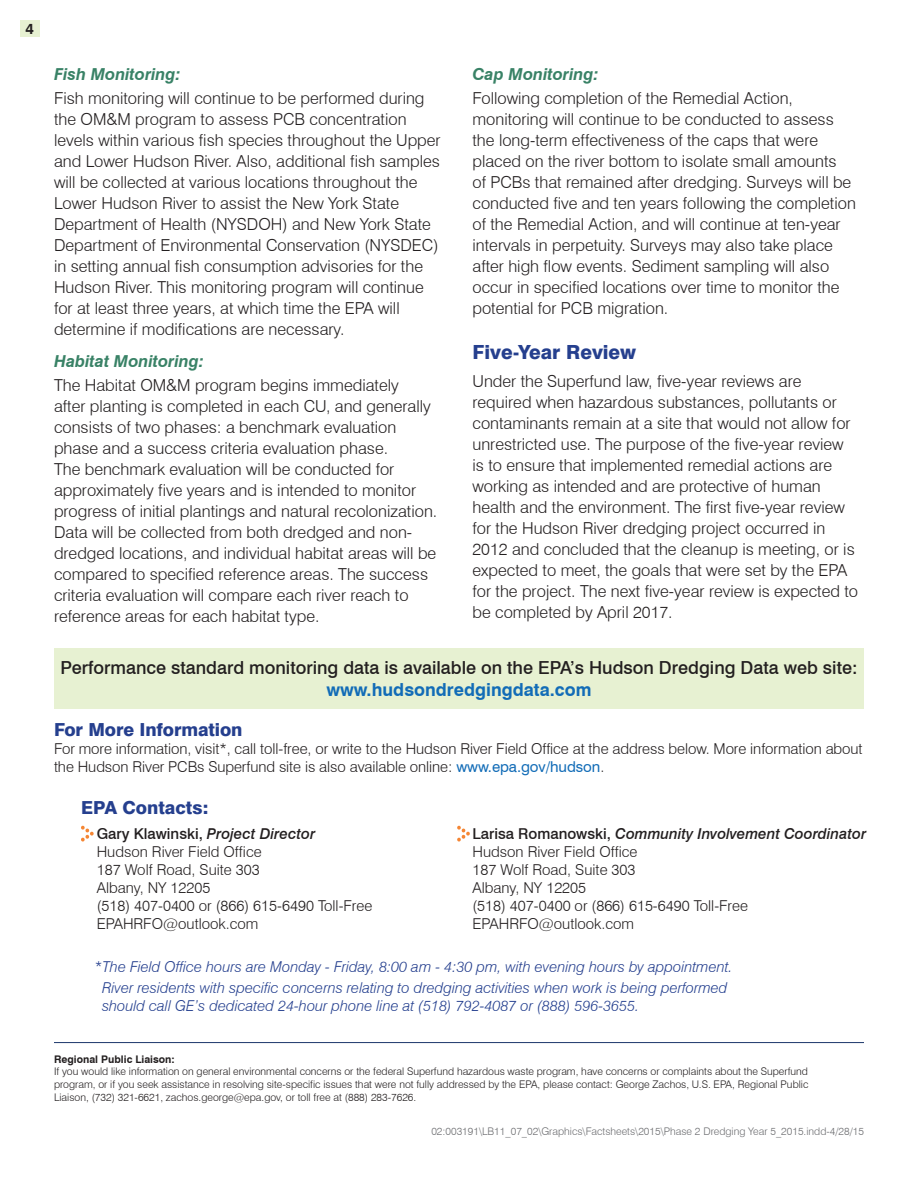
<style>
.page{position:relative;width:918px;height:1188px;background:#fff}
.page>*{position:absolute;margin:0;border:0;box-sizing:border-box;transform-origin:0 0}
.Sub_01{font:800 19.5px "Swiss 721 BT";color:#253f8e}
.t1{font:500 18px/21.6px "Swiss 721 BT";color:#231f20;text-align:center}
.t2{font:800 18px "Swiss 721 BT";letter-spacing:-.005em;color:#253f8e}
.t3{font:300 16.5px/21px "Swiss 721 BT";color:#231f20}
.Sub_03{font:italic 700 16.5px "Swiss 721 BT";color:#398266}
.Body_01{font:italic 700 16.5px "Swiss 721 BT";color:#398266}
.t4{font:300 15px/18px "Swiss 721 BT";color:#231f20}
.t5{font:italic 300 15px "Swiss 721 BT";color:#25408f}
.t6{font:italic 300 15px "Swiss 721 BT";color:#253f8e}
.t7{font:italic 500 15px "Swiss 721 BT";color:#231f20}
.t8{font:700 15px "Swiss 721 BT";color:#231f20}
.t9{font:300 10.5px/12.6px "Swiss 721 BT";color:#231f20;text-align:justify}
.t10{font:300 10.5px "Swiss 721 BT";color:#6c6d70}
.t11{font:700 10.5px "Swiss 721 BT";color:#231f20}
.s1{font-weight:700;color:#126cb7}
.s2{font-weight:400;color:#126cb7}
.s3{color:#25408f}
.s4{font-style:normal}
</style>
<div class="page">
<div style="left:20px;top:20px;width:19px;height:17px;background:#e7f1d2"></div>
<hr style="left:54px;top:1042px;width:810px;height:1px;background:#1b366b">
<svg style="left:457px;top:826px;width:13px;height:16px"></svg>
<svg style="left:81px;top:826px;width:13px;height:16px"></svg>
<div style="left:54px;top:648px;width:810px;height:61px;background:#e7f1d2"></div>
<p class="t8" style="left:26px;top:18px;width:10px">4</p>
<p class="Sub_03" style="left:54px;top:64px;width:128px">Fish Monitoring:</p>
<p class="t3" style="left:54px;top:88px;width:388px">Fish monitoring will continue to be performed during the OM&amp;M program to assess PCB concentration levels within various fish species throughout the Upper and Lower Hudson River. Also, additional fish samples will be collected at various locations throughout the Lower Hudson River to assist the New York State Department of Health (NYSDOH) and New York State Department of Environmental Conservation (NYSDEC) in setting annual fish consumption advisories for the Hudson River. This monitoring program will continue for at least three years, at which time the EPA will determine if modifications are necessary.</p>
<p class="Sub_03" style="left:54px;top:351px;width:151px">Habitat Monitoring:</p>
<p class="t3" style="left:54px;top:375px;width:385px">The Habitat OM&amp;M program begins immediately<br>after planting is completed in each CU, and generally consists of two phases: a benchmark evaluation phase and a success criteria evaluation phase.<br>The benchmark evaluation will be conducted for approximately five years and is intended to monitor progress of initial plantings and natural recolonization.<br>Data will be collected from both dredged and non&shy;dredged locations, and individual habitat areas will be compared to specified reference areas. The success criteria evaluation will compare each river reach to reference areas for each habitat type.</p>
<p class="Body_01" style="left:472px;top:64px;width:128px">Cap Monitoring:</p>
<p class="t3" style="left:472px;top:88px;width:385px">Following completion of the Remedial Action, monitoring will continue to be conducted to assess the long-term effectiveness of the caps that were placed on the river bottom to isolate small amounts<br>of PCBs that remained after dredging. Surveys will be conducted five and ten years following the completion of the Remedial Action, and will continue at ten-year intervals in perpetuity. Surveys may also take place after high flow events. Sediment sampling will also occur in specified locations over time to monitor the potential for PCB migration.</p>
<p class="Sub_01" style="left:472px;top:340px;width:165px">Five-Year Review</p>
<p class="t3" style="left:472px;top:370px;width:387px">Under the Superfund law, five-year reviews are required when hazardous substances, pollutants or contaminants remain at a site that would not allow for unrestricted use. The purpose of the five-year review is to ensure that implemented remedial actions are working as intended and are protective of human health and the environment. The first five-year review for the Hudson River dredging project occurred in 2012 and concluded that the cleanup is meeting, or is expected to meet, the goals that were set by the EPA for the project. The next five-year review is expected to be completed by April 2017.</p>
<p class="t1" style="left:61px;top:657px;width:798px">Performance standard monitoring data is available on the EPA’s Hudson Dredging Data web site: <span class="s1">www.hudsondredgingdata.com</span></p>
<p class="t2" style="left:54px;top:719px;width:190px">For More Information</p>
<p class="t4" style="left:54px;top:739px;width:810px">For more information, visit*, call toll-free, or write to the Hudson River Field Office at the address below. More information about the Hudson River PCBs Superfund site is also available online: <span class="s2">www.epa.gov/hudson</span>.</p>
<p class="t2" style="left:81px;top:797px;width:129px">EPA C<span class="s3">ont</span>acts:</p>
<p class="t7" style="left:97px;top:824px;width:220px"><span class="s4">Gary Klawinski,</span> Project Director</p>
<p class="t4" style="left:97px;top:842px;width:166px">Hudson River Field Office<br>187 Wolf Road, Suite 303<br>Albany, NY 12205</p>
<p class="t4" style="left:97px;top:896px;width:277px">(518) 407-0400 or (866) 615-6490 Toll-Free</p>
<p class="t4" style="left:97px;top:914px;width:163px">EPAHRFO@outlook.com</p>
<p class="t6" style="left:94px;top:958px;width:640px">*The Field Of<span class="s3">fice hours are</span> Monday - Friday, 8:00 am - 4:30 pm, with evening hours by appointment.</p>
<p class="t5" style="left:102px;top:979px;width:627px">River residents with specific concerns relating to dredging activities when work is being performed</p>
<p class="t5" style="left:102px;top:997px;width:539px">should call GE’s dedicated 24-hour phone line at (518) 792-4087 or (888) 596-3655.</p>
<p class="t7" style="left:472px;top:824px;width:395px"><span class="s4">Larisa Romanowski,</span> Community Involvement Coordinator</p>
<p class="t4" style="left:472px;top:842px;width:166px">Hudson River Field Office<br>187 Wolf Road, Suite 303<br>Albany, NY 12205</p>
<p class="t4" style="left:472px;top:896px;width:277px">(518) 407-0400 or (866) 615-6490 Toll-Free</p>
<p class="t4" style="left:472px;top:914px;width:163px">EPAHRFO@outlook.com</p>
<p class="t11" style="left:54px;top:1052px;width:122px">Regional Public Liaison:</p>
<p class="t9" style="left:54px;top:1065px;width:756px">If you would like information on general environmental concerns or the federal Superfund hazardous waste program, have concerns or complaints about the Superfund program, or if you seek assistance in resolving site-specific issues that were not fully addressed by the EPA, please contact: George Zachos, U.S. EPA, Regional Public Liaison, (732) 321-6621, zachos.george@epa.gov, or toll free at (888) 283-7626.</p>
<p class="t10" style="left:431px;top:1125px;width:434px">02:003191\LB11_07_02\Graphics\Factsheets\2015\Phase 2 Dredging Year 5_2015.indd-4/28/15</p>
</div>
